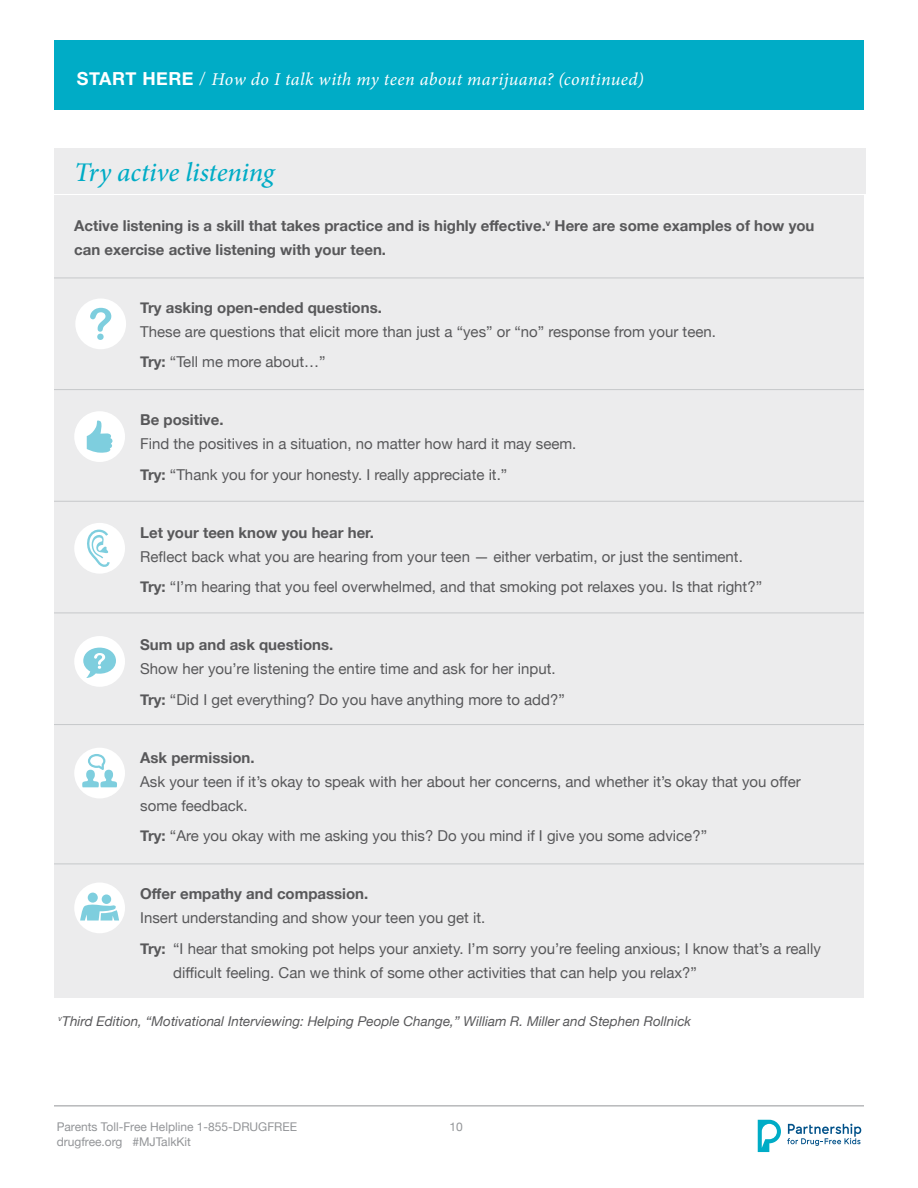
<style>
.page{position:relative;width:918px;height:1188px;background:#fff}
.page>*{position:absolute;margin:0;border:0;box-sizing:border-box;transform-origin:0 0}
.Callout_Heading{font:italic 500 27px "Minion Pro";letter-spacing:-.01em;color:#00acc6}
.t1{font:italic 18px "Minion Pro";letter-spacing:.02em;color:#fff}
.Callout_Body_List{font:15px/24px "Helvetica Neue";color:#58585a}
.Callout_Body_List-2{font:700 15px/24px "Helvetica Neue";color:#58585a}
.Reference{font:italic 13.5px "Helvetica Neue";color:#58585a}
.t2{font:12px/14.7px "Helvetica Neue";color:#939598}
.s1{font-family:"Helvetica Neue";font-weight:700;font-style:normal}
.s2{font-family:"Helvetica Neue";font-weight:300;font-style:normal}
.s3{font-weight:700}
</style>
<div class="page">
<hr style="left:54px;top:1106px;width:810px;height:1px;background:#939598">
<svg style="left:758px;top:1120px;width:23px;height:32px"></svg>
<svg style="left:787px;top:1124px;width:74px;height:22px"></svg>
<div style="left:54px;top:40px;width:810px;height:70px;background:#00acc6"></div>
<div style="left:54px;top:196px;width:810px;height:802px;background:#ececed"></div>
<div style="left:54px;top:148px;width:811px;height:46px;background:#ececed"></div>
<hr style="left:54px;top:278px;width:810px;height:1px;background:#c6c8ca">
<div style="left:75px;top:298px;width:51px;height:51px;background:#fff;border-radius:50%"></div>
<svg style="left:90px;top:308px;width:21px;height:32px"></svg>
<hr style="left:54px;top:389px;width:810px;height:1px;background:#c6c8ca">
<hr style="left:54px;top:501px;width:810px;height:1px;background:#c6c8ca">
<hr style="left:54px;top:613px;width:810px;height:1px;background:#c6c8ca">
<hr style="left:54px;top:724px;width:810px;height:1px;background:#c6c8ca">
<hr style="left:54px;top:864px;width:810px;height:1px;background:#c6c8ca">
<div style="left:74px;top:411px;width:51px;height:51px;background:#fff;border-radius:50%"></div>
<svg style="left:87px;top:421px;width:26px;height:32px"></svg>
<div style="left:74px;top:523px;width:51px;height:51px;background:#fff;border-radius:50%"></div>
<svg style="left:87px;top:529px;width:23px;height:38px"></svg>
<div style="left:74px;top:636px;width:51px;height:51px;background:#fff;border-radius:50%"></div>
<svg style="left:83px;top:648px;width:33px;height:30px"></svg>
<div style="left:74px;top:883px;width:51px;height:50px;background:#fff;border-radius:50%"></div>
<div style="left:88px;top:893px;width:10px;height:10px;background:#7ecede;border-radius:50%"></div>
<div style="left:102px;top:894px;width:9px;height:10px;background:#7ecede;border-radius:50%"></div>
<svg style="left:80px;top:904px;width:39px;height:17px"></svg>
<div style="left:74px;top:748px;width:51px;height:50px;background:#fff;border-radius:50%"></div>
<svg style="left:82px;top:754px;width:35px;height:33px"></svg>
<p class="t1" style="left:77px;top:67px;width:568px"><span class="s1">START HERE</span> <span class="s2">/</span> How do I talk with my teen about marijuana? (continued)</p>
<p class="Callout_Heading" style="left:74px;top:154px;width:202px">Try active listening</p>
<p class="Callout_Body_List-2" style="left:74px;top:214px;width:742px">Active listening is a skill that takes practice and is highly effective.<sup>v</sup> Here are some examples of how you can exercise active listening with your teen.</p>
<p class="Callout_Body_List" style="left:140px;top:296px;width:577px"><span class="s3">Try asking open-ended questions.<br></span>These are questions that elicit more than just a “yes” or “no” response from your teen.</p>
<p class="Callout_Body_List" style="left:140px;top:351px;width:187px"><span class="s3">Try:</span> “Tell me more about…”</p>
<p class="Callout_Body_List" style="left:140px;top:409px;width:438px"><span class="s3">Be positive.<br></span>Find the positives in a situation, no matter how hard it may seem.</p>
<p class="Callout_Body_List" style="left:140px;top:463px;width:369px"><span class="s3">Try:</span> “Thank you for your honesty. I really appreciate it.”</p>
<p class="Callout_Body_List" style="left:140px;top:521px;width:604px"><span class="s3">Let your teen know you hear her.<br></span>Reflect back what you are hearing from your teen — either verbatim, or just the sentiment.</p>
<p class="Callout_Body_List" style="left:140px;top:576px;width:623px"><span class="s3">Try:</span> “I’m hearing that you feel overwhelmed, and that smoking pot relaxes you. Is that right?”</p>
<p class="Callout_Body_List" style="left:140px;top:634px;width:417px"><span class="s3">Sum up and ask questions.<br></span>Show her you’re listening the entire time and ask for her input.</p>
<p class="Callout_Body_List" style="left:140px;top:688px;width:426px"><span class="s3">Try:</span> “Did I get everything? Do you have anything more to add?”</p>
<p class="Callout_Body_List" style="left:140px;top:746px;width:662px"><span class="s3">Ask permission.<br></span>Ask your teen if it’s okay to speak with her about her concerns, and whether it’s okay that you offer some feedback.</p>
<p class="Callout_Body_List" style="left:140px;top:825px;width:568px"><span class="s3">Try:</span> “Are you okay with me asking you this? Do you mind if I give you some advice?”</p>
<p class="Callout_Body_List" style="left:140px;top:883px;width:347px"><span class="s3">Offer empathy and compassion.<br></span>Insert understanding and show your teen you get it.</p>
<p class="Callout_Body_List" style="left:173px;top:937px;width:649px;text-indent:-33px"><span class="s3">Try:</span> “I hear that smoking pot helps your anxiety. I’m sorry you’re feeling anxious; I know that’s a really difficult feeling. Can we think of some other activities that can help you relax?”</p>
<p class="Reference" style="left:58px;top:1011px;width:634px"><sup>v</sup>Third Edition, “Motivational Interviewing: Helping People Change,” William R. Miller and Stephen Rollnick</p>
<p class="t2" style="left:57px;top:1120px;width:242px">Parents Toll-Free Helpline 1-855-DRUGFREE drugfree.org #MJTalkKit</p>
<p class="t2" style="left:450px;top:1120px;width:15px">10</p>
</div>
